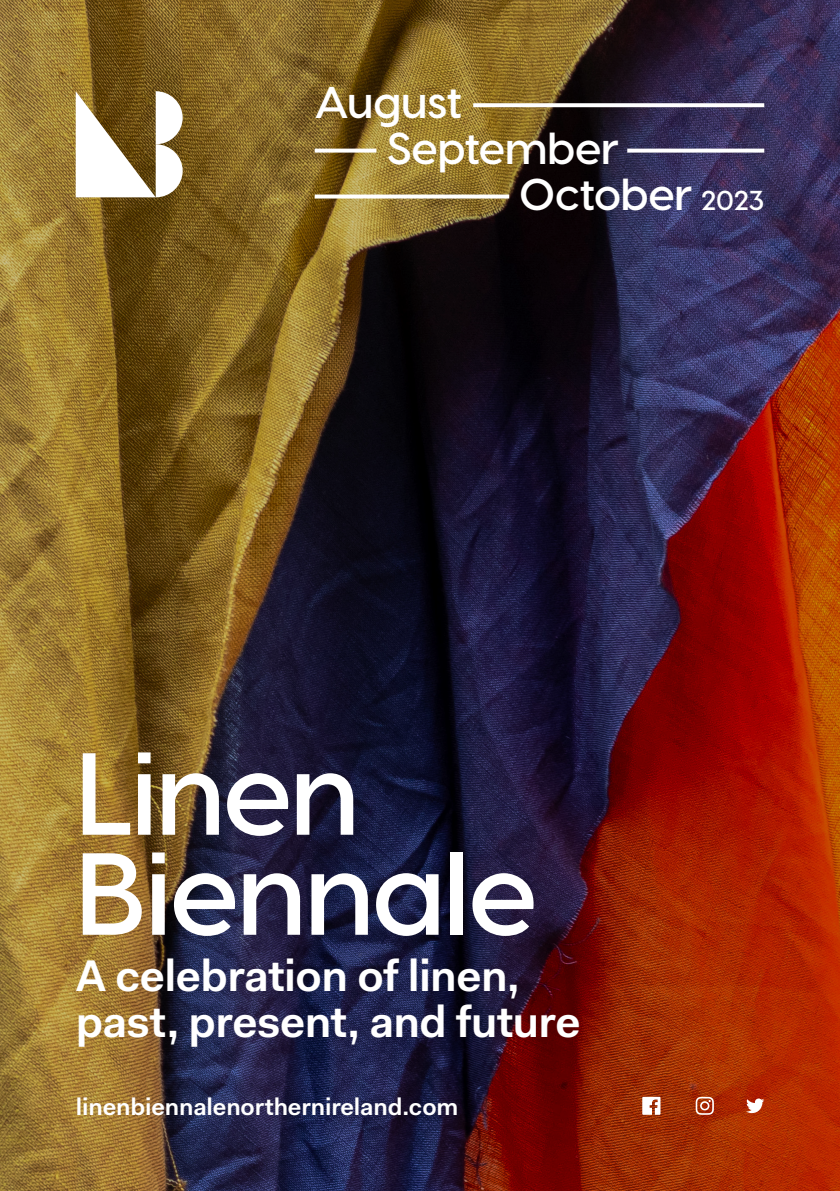
<style>
.page{position:relative;width:840px;height:1191px;background:#fff}
.page>*{position:absolute;margin:0;border:0;box-sizing:border-box;transform-origin:0 0}
.t1{font:600 116.4px "Visby CF";letter-spacing:-.01em;color:#fff}
.t2{font:600 44.4px/46px "Fakt Pro";letter-spacing:-.01em;color:#fff}
.t3{font:600 44.4px/46px "Visby CF";letter-spacing:-.005em;color:#fff}
.t4{font:600 24px "Fakt Pro";letter-spacing:-.005em;color:#fff}
.s1{font-size:27.4px}
</style>
<div class="page">
<img style="left:0;top:0;width:839px;height:1191px">
<svg style="left:473px;top:103px;width:290px;height:4px"></svg>
<svg style="left:314px;top:194px;width:195px;height:4px"></svg>
<svg style="left:314px;top:149px;width:62px;height:4px"></svg>
<svg style="left:627px;top:149px;width:136px;height:4px"></svg>
<svg style="left:745px;top:1098px;width:18px;height:15px"></svg>
<svg style="left:695px;top:1096px;width:18px;height:18px"></svg>
<svg style="left:642px;top:1096px;width:18px;height:18px"></svg>
<svg style="left:76px;top:91px;width:106px;height:106px"></svg>
<p class="t3" style="left:386px;top:79px;width:234px;text-indent:-72px">August<br>September</p>
<p class="t3" style="left:519px;top:171px;width:246px">October <span class="s1">2023</span></p>
<p class="t1" style="left:76px;top:722px;width:284px">Linen</p>
<p class="t1" style="left:76px;top:822px;width:463px">Biennale</p>
<p class="t2" style="left:76px;top:952px;width:506px">A celebration of linen, past, present, and future</p>
<p class="t4" style="left:76px;top:1090px;width:384px">linenbiennalenorthernireland.com</p>
</div>
